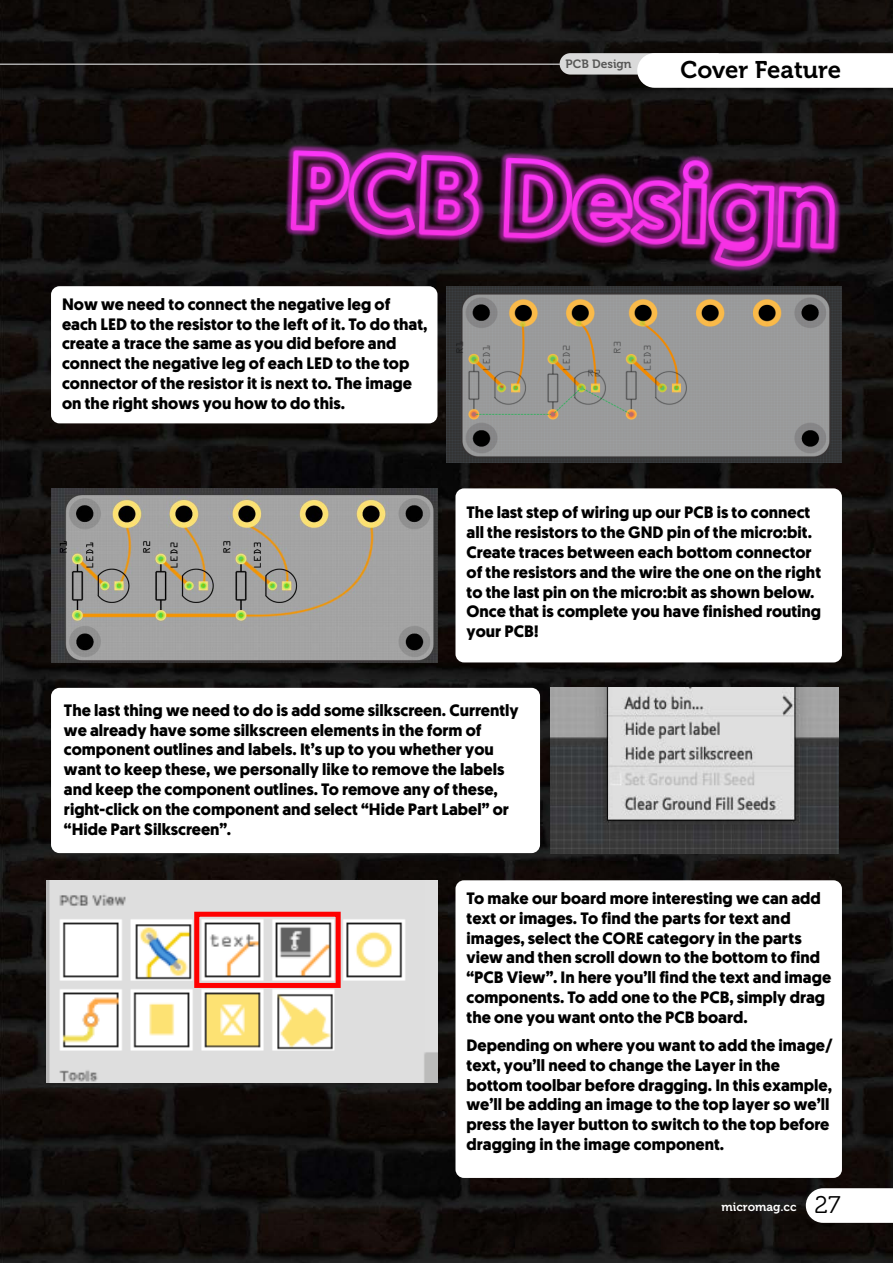
<style>
.page{position:relative;width:893px;height:1263px;background:#fff}
.page>*{position:absolute;margin:0;border:0;box-sizing:border-box;transform-origin:0 0}
.t1{font:24px "Museo 700";color:#000}
.t2{font:700 16.5px/19.8px "Geomanist";color:#000}
.t3{font:12px "Museo 700";color:#fff}
.t4{font:12px "Museo 700";color:#575756}
.s1{font-family:"Museo 300";font-size:24px;color:#000}
</style>
<div class="page">
<img style="left:0;top:0;width:893px;height:1263px">
<hr style="left:0;top:64px;width:884px;height:1px;background:#fff">
<svg style="left:560px;top:53px;width:333px;height:35px"></svg>
<div style="left:51px;top:286px;width:386px;height:137px;background:#fff;border-radius:9px"></div>
<img style="left:280px;top:128px;width:570px;height:154px">
<img style="left:446px;top:286px;width:396px;height:177px">
<img style="left:51px;top:488px;width:386px;height:174px">
<div style="left:455px;top:488px;width:387px;height:174px;background:#fff;border-radius:9px"></div>
<div style="left:51px;top:688px;width:489px;height:165px;background:#fff;border-radius:9px"></div>
<img style="left:551px;top:688px;width:287px;height:165px">
<div style="left:455px;top:880px;width:387px;height:298px;background:#fff;border-radius:9px"></div>
<img style="left:47px;top:880px;width:390px;height:203px">
<div style="left:194px;top:912px;width:147px;height:76px;border:5px solid #f00"></div>
<svg style="left:806px;top:1188px;width:87px;height:35px"></svg>
<p class="t4" style="left:566px;top:57px;width:68px">PCB Design</p>
<h1 class="t1" style="left:680px;top:56px;width:162px">Cover Feature</h1>
<p class="t2" style="left:62px;top:294px;width:367px">Now we need to connect the negative leg of each LED to the resistor to the left of it. To do that, create a trace the same as you did before and connect the negative leg of each LED to the top connector of the resistor it is next to. The image on the right shows you how to do this.</p>
<p class="t2" style="left:467px;top:503px;width:356px">The last step of wiring up our PCB is to connect all the resistors to the GND pin of the micro:bit.<br>Create traces between each bottom connector of the resistors and the wire the one on the right to the last pin on the micro:bit as shown below.<br>Once that is complete you have finished routing your PCB!</p>
<p class="t2" style="left:64px;top:700px;width:456px">The last thing we need to do is add some silkscreen. Currently we already have some silkscreen elements in the form of component outlines and labels. It’s up to you whether you want to keep these, we personally like to remove the labels and keep the component outlines. To remove any of these, right-click on the component and select “Hide Part Label” or “Hide Part Silkscreen”.</p>
<p class="t2" style="left:467px;top:888px;width:366px">To make our board more interesting we can add text or images. To find the parts for text and images, select the CORE category in the parts view and then scroll down to the bottom to find “PCB View”. In here you’ll find the text and image components. To add one to the PCB, simply drag the one you want onto the PCB board.</p>
<p class="t2" style="left:467px;top:1035px;width:368px">Depending on where you want to add the image/ text, you’ll need to change the Layer in the bottom toolbar before dragging. In this example, we’ll be adding an image to the top layer so we’ll press the layer button to switch to the top before dragging in the image component.</p>
<p class="t3" style="left:722px;top:1200px;width:120px">micromag.cc <span class="s1">27</span></p>
</div>
